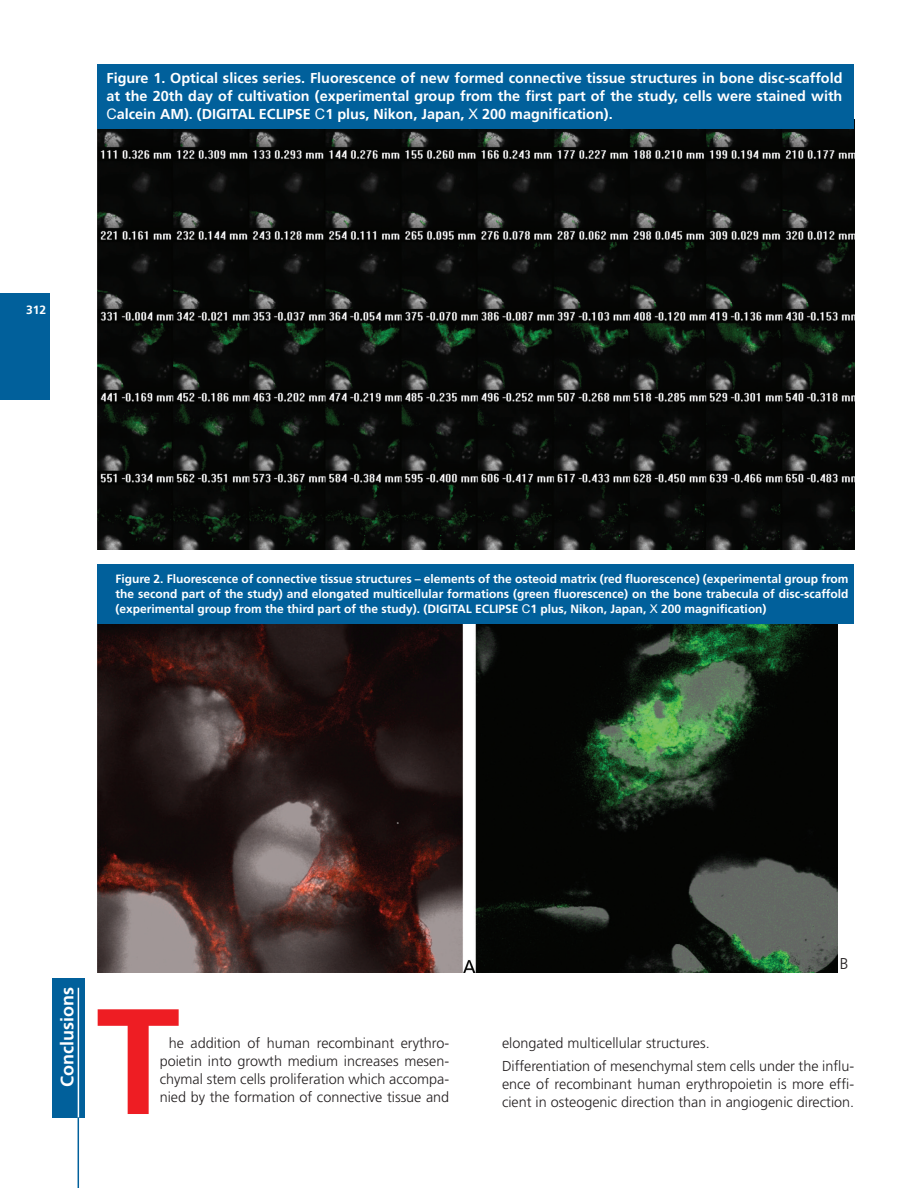
<style>
.page{position:relative;width:918px;height:1188px;background:#fff}
.page>*{position:absolute;margin:0;border:0;box-sizing:border-box;transform-origin:0 0}
.t1{font:700 18px "Frutiger";color:#fff}
.t2{font:300 15.6px "Frutiger";color:#231f20}
.t3{font:300 14.4px/18px "Frutiger";color:#231f20;text-align:justify}
.t4{font:700 14.4px/18px "Frutiger";color:#fff;text-align:justify}
.t5{font:700 12px/15px "Frutiger";color:#fff;text-align:justify}
.s1{font-family:"Arial";font-weight:400}
</style>
<div class="page">
<div style="left:0;top:293px;width:50px;height:107px;background:#01609b"></div>
<img style="left:97px;top:128px;width:757px;height:422px">
<div style="left:97px;top:64px;width:757px;height:64px;background:#01609b"></div>
<img style="left:98px;top:623px;width:739px;height:349px">
<div style="left:98px;top:564px;width:756px;height:59px;background:#01609b"></div>
<div style="left:52px;top:978px;width:32px;height:140px;background:#01609b"></div>
<hr style="left:78px;top:988px;width:1px;height:130px;background:#fff">
<hr style="left:78px;top:1117px;width:1px;height:71px;background:#01609b">
<svg style="left:98px;top:1009px;width:81px;height:105px"></svg>
<p class="t4" style="left:107px;top:70px;width:738px">Figure 1. Optical slices series. Fluorescence of new formed connective tissue structures in bone disc-scaffold at the 20th day of cultivation (experimental group from the first part of the study, cells were stained with <span class="s1">С</span>alcein AM). (DIGITAL ECLIPSE <span class="s1">С</span>1 plus, Nikon, Japan, <span class="s1">Х</span> 200 magnification).</p>
<p class="t5" style="left:26px;top:302px;width:22px">312</p>
<p class="t5" style="left:115px;top:571px;width:735px">Figure 2. Fluorescence of connective tissue structures – elements of the osteoid matrix (red fluorescence) (experimental group from the second part of the study) and elongated multicellular formations (green fluorescence) on the bone trabecula of disc-scaffold (experimental group from the third part of the study). (DIGITAL ECLIPSE <span class="s1">С</span>1 plus, Nikon, Japan, <span class="s1">Х</span> 200 magnification)</p>
<p class="t1" style="left:57px;top:1087px;width:101px;rotate:-90deg">Conclusions</p>
<p class="t2" style="left:840px;top:954px;width:10px">B</p>
<p class="t3" style="left:160px;top:1035px;width:291px;text-indent:9px">he addition of human recombinant erythro&shy;poietin into growth medium increases mesen&shy;chymal stem cells proliferation which accompa&shy;nied by the formation of connective tissue and</p>
<p class="t3" style="left:502px;top:1035px;width:209px">elongated multicellular structures.</p>
<p class="t3" style="left:502px;top:1057px;width:354px">Differentiation of mesenchymal stem cells under the influ&shy;ence of recombinant human erythropoietin is more effi&shy;cient in osteogenic direction than in angiogenic direction.</p>
</div>
